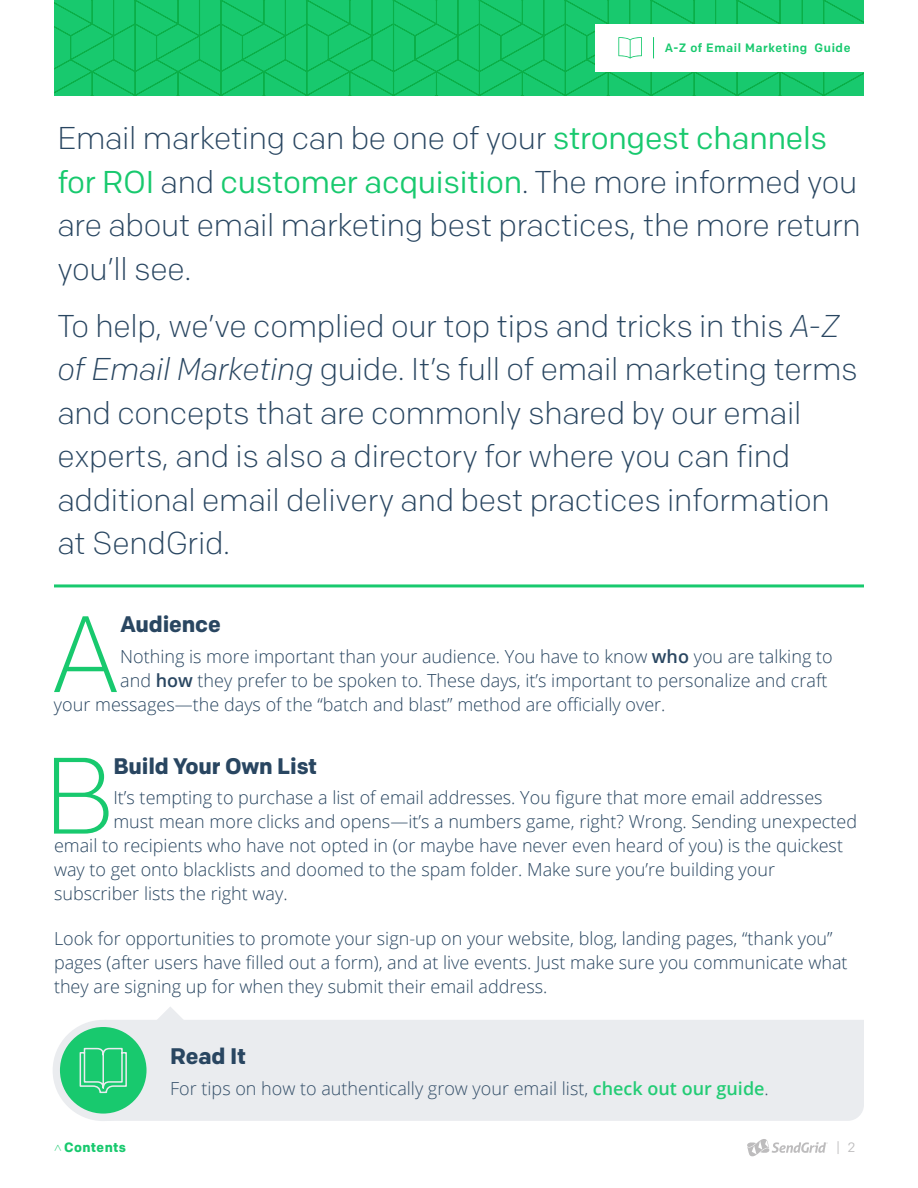
<style>
.page{position:relative;width:918px;height:1188px;background:#fff}
.page>*{position:absolute;margin:0;border:0;box-sizing:border-box;transform-origin:0 0}
.t1{font:300 108.15px "Colfax";color:#18c96e}
.t2{font:300 31.5px/43.5px "Colfax";letter-spacing:-.01em;color:#294661}
.t3{font:700 22.5px "Colfax";letter-spacing:-.01em;color:#294661}
.t4{font:300 18px/24px "Open Sans";color:#294661}
.t5{font:300 18px "Open Sans";color:#344f69}
.t6{font:700 13.5px "Colfax";letter-spacing:.03em;color:#18c96e}
.t7{font:13.5px "Colfax";color:#bdbcbd}
.t8{font:300 13.5px "Colfax";color:#18c96e}
.t9{font:500 12.15px "Colfax";letter-spacing:.05em;color:#18c96e}
.s1{font-weight:400;color:#18c96e}
.s2{font-style:italic}
.s3{font-weight:600}
.s4{font-weight:600;color:#23cc75}
</style>
<div class="page">
<svg style="left:54px;top:0;width:810px;height:95px;background:#16c669"></svg>
<div style="left:595px;top:24px;width:271px;height:48px;background:#fff"></div>
<svg style="left:618px;top:37px;width:24px;height:21px"></svg>
<svg style="left:653px;top:37px;width:1px;height:21px"></svg>
<svg style="left:747px;top:1139px;width:81px;height:17px"></svg>
<hr style="left:54px;top:584px;width:810px;height:3px;background:#18c96e">
<div style="left:111px;top:1020px;width:753px;height:101px;background:#eaecef"></div>
<div style="left:53px;top:1020px;width:101px;height:101px;background:#eaecef;border-radius:50%"></div>
<div style="left:60px;top:1027px;width:87px;height:87px;background:#18c96e;border-radius:50%"></div>
<svg style="left:79px;top:1047px;width:48px;height:47px"></svg>
<svg style="left:157px;top:1007px;width:27px;height:26px"></svg>
<p class="t9" style="left:665px;top:40px;width:187px">A-Z of Email Marketing Guide</p>
<h2 class="t2" style="left:57px;top:117px;width:805px">Email marketing can be one of your <span class="s1">strongest channels for ROI</span> and <span class="s1">customer acquisition</span>. The more informed you are about email marketing best practices, the more return you’ll see.</h2>
<p class="t2" style="left:57px;top:304px;width:802px">To help, we’ve complied our top tips and tricks in this <span class="s2">A-Z of Email Marketing</span> guide. It’s full of email marketing terms and concepts that are commonly shared by our email experts, and is also a directory for where you can find additional email delivery and best practices information at SendGrid.</p>
<h1 class="t1" style="left:50px;top:588px;width:73px">A</h1>
<p class="t3" style="left:120px;top:610px;width:102px">Audience</p>
<p class="t4" style="left:120px;top:644px;width:714px">Nothing is more important than your audience. You have to know <span class="s3">who</span> you are talking to</p>
<p class="t4" style="left:120px;top:668px;width:709px">and <span class="s3">how</span> they prefer to be spoken to. These days, it’s important to personalize and craft</p>
<p class="t4" style="left:54px;top:692px;width:613px">your messages—the days of the “batch and blast” method are officially over.</p>
<h1 class="t1" style="left:43px;top:730px;width:72px">B</h1>
<p class="t3" style="left:113px;top:752px;width:205px">Build Your Own List</p>
<p class="t4" style="left:113px;top:785px;width:711px">It’s tempting to purchase a list of email addresses. You figure that more email addresses</p>
<p class="t4" style="left:113px;top:809px;width:745px">must mean more clicks and opens—it’s a numbers game, right? Wrong. Sending unexpected</p>
<p class="t4" style="left:54px;top:833px;width:791px">email to recipients who have not opted in (or maybe have never even heard of you) is the quickest</p>
<p class="t4" style="left:54px;top:857px;width:723px">way to get onto blacklists and doomed to the spam folder. Make sure you’re building your</p>
<p class="t4" style="left:54px;top:881px;width:235px">subscriber lists the right way.</p>
<p class="t4" style="left:54px;top:926px;width:795px">Look for opportunities to promote your sign-up on your website, blog, landing pages, “thank you” pages (after users have filled out a form), and at live events. Just make sure you communicate what they are signing up for when they submit their email address.</p>
<p class="t3" style="left:170px;top:1042px;width:77px">Read It</p>
<p class="t5" style="left:170px;top:1076px;width:600px">For tips on how to authentically grow your email list, <span class="s4">check out our guide</span>.</p>
<p class="t8" style="left:50px;top:1152px;width:10px;rotate:-90deg">&gt;</p>
<p class="t7" style="left:836px;top:1139px;width:21px">| 2</p>
<p class="t6" style="left:64px;top:1139px;width:64px">Contents</p>
</div>
